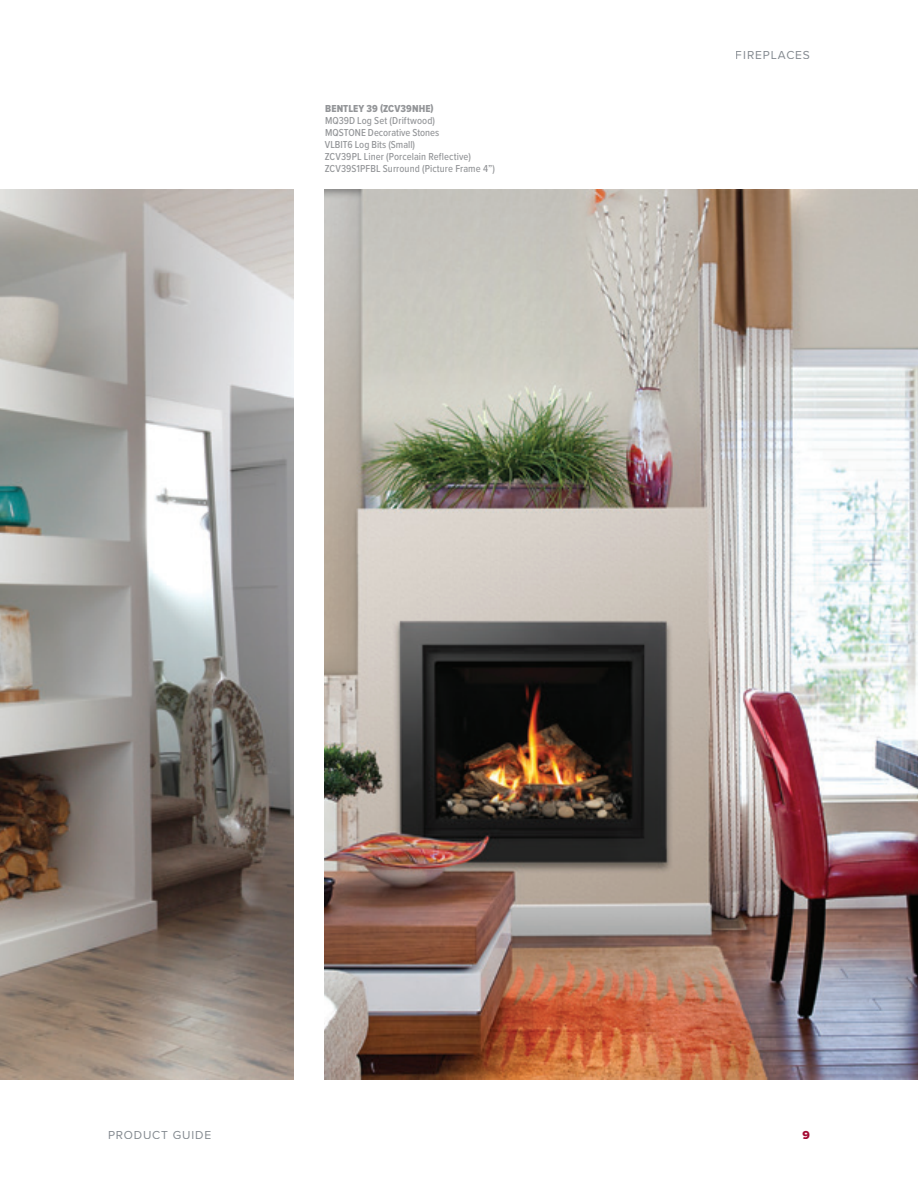
<style>
.page{position:relative;width:918px;height:1188px;background:#fff}
.page>*{position:absolute;margin:0;border:0;box-sizing:border-box;transform-origin:0 0}
.t1{font:12px "Proxima Nova";letter-spacing:.07em;color:#848a90}
.t2{font:12px "Proxima Nova Extrabld";color:#a30a32}
.t3{font:500 10.5px/12px "Proxima Nova Cond";letter-spacing:.005em;color:#939598}
.t4{font:10.5px "Proxima Nova Cond Extrabld";letter-spacing:.01em;color:#939598}
</style>
<div class="page">
<img style="left:0;top:189px;width:294px;height:891px">
<img style="left:324px;top:189px;width:594px;height:891px">
<p class="t4" style="left:325px;top:102px;width:110px">BENTLEY 39 (ZCV39NHE)</p>
<p class="t3" style="left:325px;top:114px;width:172px">MQ39D Log Set (Driftwood)<br>MQSTONE Decorative Stones<br>VLBIT6 Log Bits (Small)<br>ZCV39PL Liner (Porcelain Reflective)<br>ZCV39S1PFBL Surround (Picture Frame 4”)</p>
<p class="t1" style="left:736px;top:46px;width:76px">FIREPLACES</p>
<p class="t1" style="left:108px;top:1126px;width:105px">PRODUCT GUIDE</p>
<p class="t2" style="left:803px;top:1126px;width:9px">9</p>
</div>
